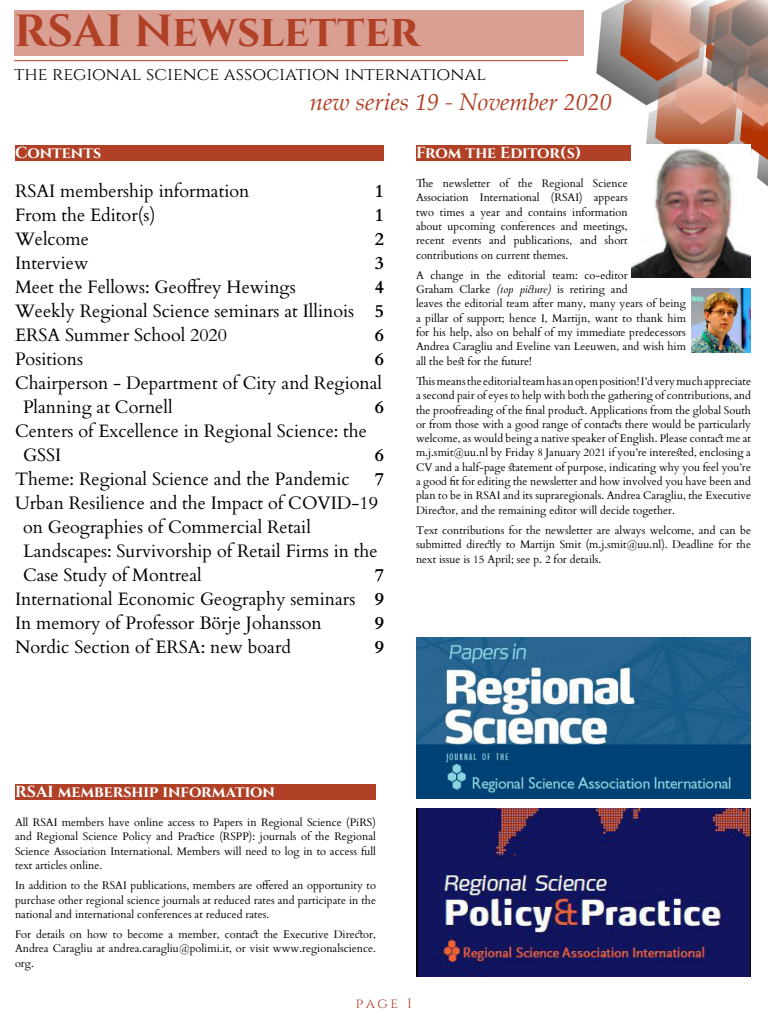
<style>
.page{position:relative;width:768px;height:1024px;background:#fff}
.page>*{position:absolute;margin:0;border:0;box-sizing:border-box;transform-origin:0 0}
.t1{font:700 45px "Cinzel";color:#b04127}
.t2{font:italic 24px "Palatino Linotype";color:#b04127}
.t3{font:18px/24px "Cardo";color:#000}
.t4{font:18px "Cinzel";color:#000}
.t5{font:700 18px "Cardo";color:#000}
.head1{font:700 16px "Cinzel";color:#fff}
.t6{font:14px "Cinzel";color:#b04127}
.para{font:11px/14.3px "Cardo";color:#000;text-align:justify}
.s1{font-weight:700}
.s2{font-style:italic}
</style>
<div class="page">
<img style="left:522px;top:0;width:246px;height:186px">
<div style="left:14px;top:10px;width:570px;height:46px;background:#d99f93"></div>
<hr style="left:14px;top:60px;width:554px;height:1px;background:#b04127">
<div style="left:277px;top:92px;width:335px;height:26px;background:#fff"></div>
<div style="left:15px;top:145px;width:369px;height:16px;background:#b04127"></div>
<div style="left:15px;top:784px;width:361px;height:16px;background:#b04127"></div>
<img style="left:416px;top:637px;width:335px;height:162px">
<img style="left:416px;top:808px;width:335px;height:169px">
<div style="left:416px;top:145px;width:335px;height:16px;background:#b04127"></div>
<img style="left:691px;top:288px;width:60px;height:64px">
<img style="left:631px;top:145px;width:120px;height:132px">
<h1 class="t1" style="left:14px;top:4px;width:407px">RSAI Newsletter</h1>
<h3 class="t4" style="left:14px;top:64px;width:474px">THE REGIONAL SCIENCE ASSOCIATION INTERNATIONAL</h3>
<h2 class="t2" style="left:310px;top:84px;width:304px">new series 19 - November 2020</h2>
<p class="head1" style="left:15px;top:143px;width:88px">Contents</p>
<p class="t3" style="left:15px;top:178px;width:236px">RSAI membership information</p>
<p class="t5" style="left:375px;top:176px;width:11px">1</p>
<p class="t3" style="left:15px;top:202px;width:142px">From the Editor(s)</p>
<p class="t5" style="left:375px;top:200px;width:11px">1</p>
<p class="t3" style="left:15px;top:226px;width:75px">Welcome</p>
<p class="t5" style="left:375px;top:224px;width:11px">2</p>
<p class="t3" style="left:15px;top:250px;width:75px">Interview</p>
<p class="t5" style="left:375px;top:248px;width:11px">3</p>
<p class="t3" style="left:15px;top:274px;width:282px">Meet the Fellows: Geoffrey Hewings</p>
<p class="t5" style="left:375px;top:272px;width:11px">4</p>
<p class="t3" style="left:15px;top:298px;width:370px">Weekly Regional Science seminars at Illinois <span class="s1">5</span></p>
<p class="t3" style="left:15px;top:322px;width:214px">ERSA Summer School 2020</p>
<p class="t5" style="left:375px;top:320px;width:11px">6</p>
<p class="t3" style="left:15px;top:346px;width:70px">Positions</p>
<p class="t5" style="left:375px;top:344px;width:11px">6</p>
<p class="t3" style="left:23px;top:370px;width:361px;text-indent:-8px">Chairperson - Department of City and Regional<br>Planning at Cornell</p>
<p class="t5" style="left:375px;top:392px;width:11px">6</p>
<p class="t3" style="left:23px;top:418px;width:346px;text-indent:-8px">Centers of Excellence in Regional Science: the<br>GSSI</p>
<p class="t5" style="left:375px;top:440px;width:11px">6</p>
<p class="t3" style="left:15px;top:466px;width:336px">Theme: Regional Science and the Pandemic</p>
<p class="t5" style="left:375px;top:464px;width:11px">7</p>
<p class="t3" style="left:23px;top:490px;width:357px;text-indent:-8px">Urban Resilience and the Impact of COVID-19 on Geographies of Commercial Retail Landscapes: Survivorship of Retail Firms in the Case Study of Montreal</p>
<p class="t5" style="left:375px;top:560px;width:11px">7</p>
<p class="t3" style="left:15px;top:586px;width:370px">International Economic Geography seminars <span class="s1">9</span></p>
<p class="t3" style="left:15px;top:610px;width:308px">In memory of Professor Börje Johansson</p>
<p class="t5" style="left:375px;top:608px;width:11px">9</p>
<p class="t3" style="left:15px;top:634px;width:278px">Nordic Section of ERSA: new board</p>
<p class="t5" style="left:375px;top:632px;width:11px">9</p>
<p class="head1" style="left:416px;top:143px;width:167px">From the Editor(s)</p>
<p class="para" style="left:416px;top:176px;width:213px">The newsletter of the Regional Science Association International (RSAI) appears two times a year and contains information about upcoming conferences and meetings, recent events and publications, and short contributions on current themes.</p>
<p class="para" style="left:416px;top:267px;width:272px;text-align:left">A change in the editorial team: co-editor<br>Graham Clarke <span class="s2">(top picture)</span> is retiring and<br>leaves the editorial team after many, many years of being a pillar of support; hence I, Martijn, want to thank him for his help, also on behalf of my immediate predecessors Andrea Caragliu and Eveline van Leeuwen, and wish him all the best for the future!</p>
<p class="para" style="left:416px;top:374px;width:337px">This means the editorial team has an open position! I’d very much appreciate a second pair of eyes to help with both the gathering of contributions, and the proofreading of the final product. Applications from the global South or from those with a good range of contacts there would be particularly welcome, as would being a native speaker of English. Please contact me at m.j.smit@uu.nl by Friday 8 January 2021 if you’re interested, enclosing a CV and a half-page statement of purpose, indicating why you feel you’re a good fit for editing the newsletter and how involved you have been and plan to be in RSAI and its supraregionals. Andrea Caragliu, the Executive Director, and the remaining editor will decide together.</p>
<p class="para" style="left:416px;top:523px;width:337px">Text contributions for the newsletter are always welcome, and can be submitted directly to Martijn Smit (m.j.smit@uu.nl). Deadline for the next issue is 15 April; see p. 2 for details.</p>
<p class="head1" style="left:15px;top:782px;width:262px">RSAI membership information</p>
<p class="para" style="left:15px;top:815px;width:362px">All RSAI members have online access to Papers in Regional Science (PiRS) and Regional Science Policy and Practice (RSPP): journals of the Regional Science Association International. Members will need to log in to access full text articles online.</p>
<p class="para" style="left:15px;top:878px;width:363px">In addition to the RSAI publications, members are offered an opportunity to purchase other regional science journals at reduced rates and participate in the national and international conferences at reduced rates.</p>
<p class="para" style="left:15px;top:927px;width:363px">For details on how to become a member, contact the Executive Director, Andrea Caragliu at andrea.caragliu@polimi.it, or visit www.regionalscience. org.</p>
<p class="t6" style="left:356px;top:995px;width:58px">PAGE 1</p>
</div>
